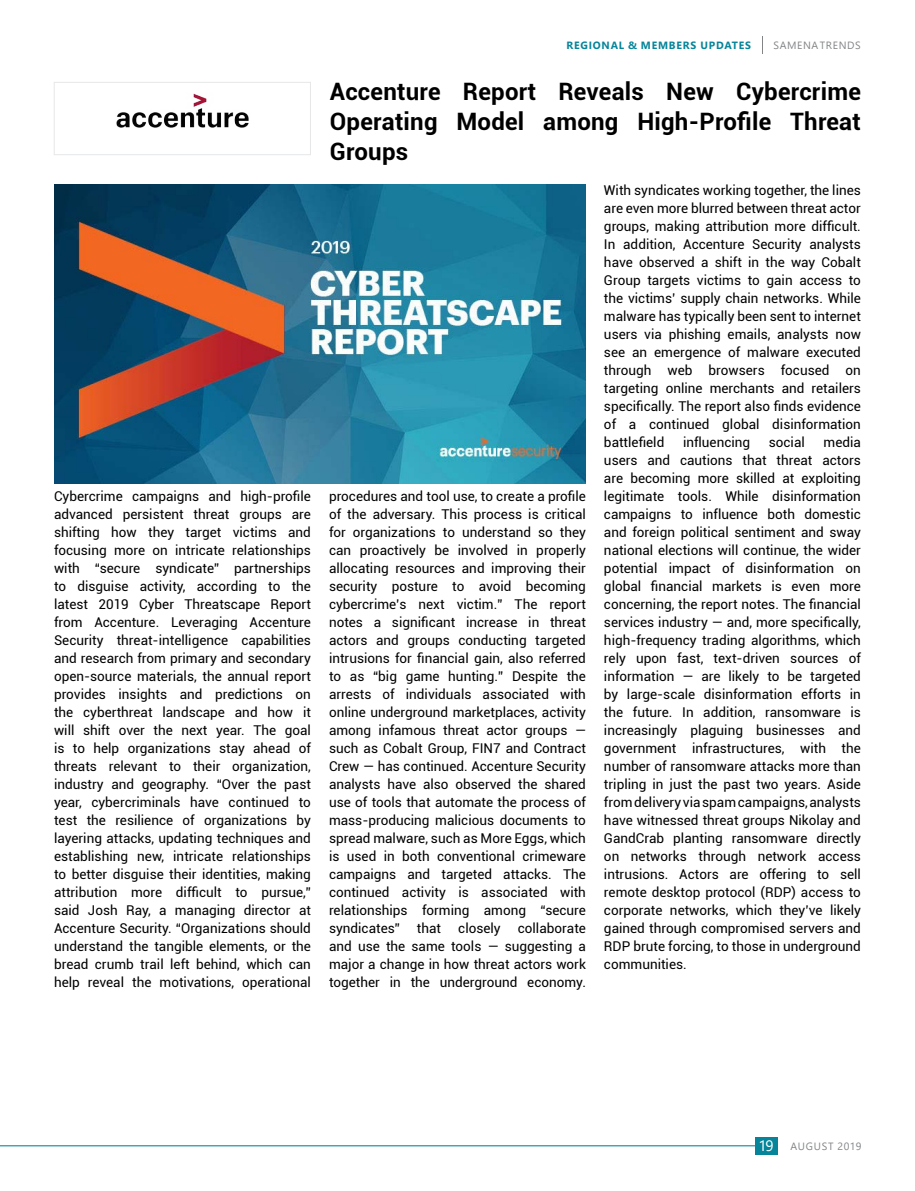
<style>
.page{position:relative;width:915px;height:1191px;background:#fff}
.page>*{position:absolute;margin:0;border:0;box-sizing:border-box;transform-origin:0 0}
.t1{font:700 24px/30px "Roboto";letter-spacing:.01em;color:#000;text-align:justify}
.t2{font:13.5px/18px "Roboto";color:#000;text-align:justify}
.t3{font:10.5px "Segoe UI";letter-spacing:.06em;color:#828486}
.t4{font:700 10.5px "Segoe UI";letter-spacing:.075em;color:#05849a}
.s1{font-size:15px;color:#fff}
</style>
<div class="page">
<hr style="left:0;top:1145px;width:755px;height:1px;background:#05849a">
<div style="left:754px;top:1137px;width:23px;height:17px;background:#05849a"></div>
<img style="left:116px;top:93px;width:133px;height:35px">
<div style="left:54px;top:82px;width:256px;height:73px;border:1px solid #e6e7e8"></div>
<img style="left:54px;top:185px;width:531px;height:299px">
<p class="t4" style="left:566px;top:35px;width:186px">REGIONAL &amp; MEMBERS UPDATES</p>
<p class="t3" style="left:773px;top:35px;width:89px">SAMENA TRENDS</p>
<h1 class="t1" style="left:330px;top:76px;width:532px">Accenture Report Reveals New Cybercrime Operating Model among High-Profile Threat Groups</h1>
<p class="t2" style="left:54px;top:486px;width:258px">Cybercrime campaigns and high-profile advanced persistent threat groups are shifting how they target victims and focusing more on intricate relationships with “secure syndicate” partnerships to disguise activity, according to the latest 2019 Cyber Threatscape Report from Accenture. Leveraging Accenture Security threat-intelligence capabilities and research from primary and secondary open-source materials, the annual report provides insights and predictions on the cyberthreat landscape and how it will shift over the next year. The goal is to help organizations stay ahead of threats relevant to their organization, industry and geography. “Over the past year, cybercriminals have continued to test the resilience of organizations by layering attacks, updating techniques and establishing new, intricate relationships to better disguise their identities, making attribution more difficult to pursue,” said Josh Ray, a managing director at Accenture Security. “Organizations should understand the tangible elements, or the bread crumb trail left behind, which can help reveal the motivations, operational</p>
<p class="t2" style="left:329px;top:486px;width:258px">procedures and tool use, to create a profile of the adversary. This process is critical for organizations to understand so they can proactively be involved in properly allocating resources and improving their security posture to avoid becoming cybercrime’s next victim.” The report notes a significant increase in threat actors and groups conducting targeted intrusions for financial gain, also referred to as “big game hunting.” Despite the arrests of individuals associated with online underground marketplaces, activity among infamous threat actor groups — such as Cobalt Group, FIN7 and Contract Crew — has continued. Accenture Security analysts have also observed the shared use of tools that automate the process of mass-producing malicious documents to spread malware, such as More Eggs, which is used in both conventional crimeware campaigns and targeted attacks. The continued activity is associated with relationships forming among “secure syndicates”</p>
<p class="t2" style="left:329px;top:918px;width:258px;text-indent:189px">collaborate and use the same tools — suggesting a major a change in how threat actors work together in the underground economy.</p>
<p class="t2" style="left:417px;top:918px;width:26px">that</p>
<p class="t2" style="left:458px;top:918px;width:44px">closely</p>
<p class="t2" style="left:603px;top:180px;width:258px">With syndicates working together, the lines are even more blurred between threat actor groups, making attribution more difficult.<br>In addition, Accenture Security analysts have observed a shift in the way Cobalt Group targets victims to gain access to the victims’ supply chain networks. While malware has typically been sent to internet users via phishing emails, analysts now see an emergence of malware executed through web browsers focused on targeting online merchants and retailers specifically. The report also finds evidence of a continued global disinformation battlefield</p>
<p class="t2" style="left:682px;top:432px;width:69px">influencing</p>
<p class="t2" style="left:768px;top:432px;width:38px">social</p>
<p class="t2" style="left:603px;top:432px;width:258px;text-indent:219px">media users and cautions that threat actors are becoming more skilled at exploiting legitimate tools. While disinformation campaigns to influence both domestic and foreign political sentiment and sway national elections will continue, the wider potential impact of disinformation on global financial markets is even more concerning, the report notes. The financial services industry — and, more specifically, high-frequency trading algorithms, which rely upon fast, text-driven sources of information — are likely to be targeted by large-scale disinformation efforts in the future. In addition, ransomware is increasingly plaguing businesses and government infrastructures, with the number of ransomware attacks more than tripling in just the past two years. Aside from delivery via spam campaigns, analysts have witnessed threat groups Nikolay and GandCrab planting ransomware directly on networks through network access intrusions. Actors are offering to sell remote desktop protocol (RDP) access to corporate networks, which they’ve likely gained through compromised servers and RDP brute forcing, to those in underground communities.</p>
<p class="t3" style="left:758px;top:1136px;width:105px"><span class="s1">19</span> AUGUST 2019</p>
</div>
